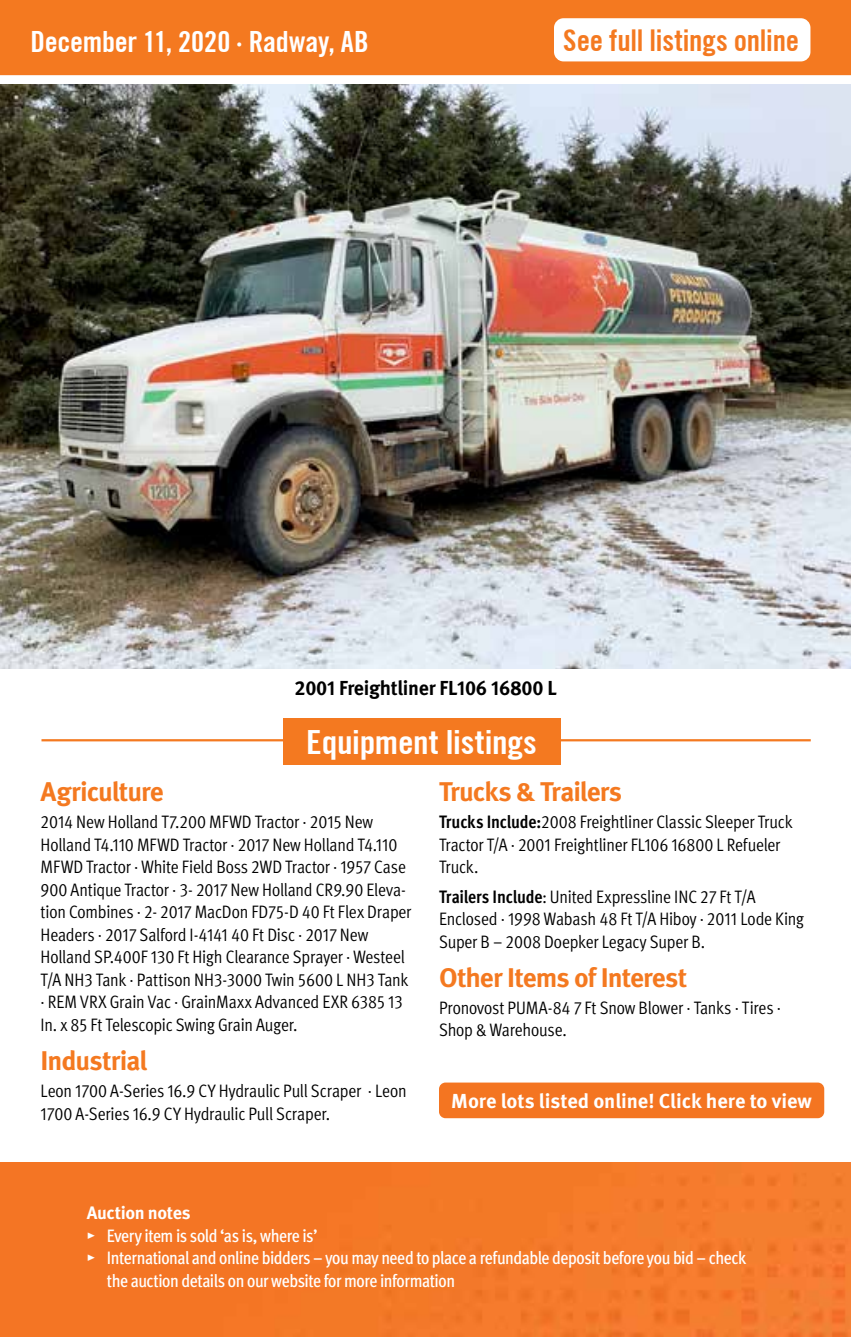
<style>
.page{position:relative;width:851px;height:1337px;background:#fff}
.page>*{position:absolute;margin:0;border:0;box-sizing:border-box;transform-origin:0 0}
.t1{font:700 condensed 33.3px "Trade Gothic No.20";letter-spacing:-.01em;color:#fff;scale:1.05 1}
.t2{font:700 condensed 30.15px "Trade Gothic No.20";letter-spacing:-.01em;color:#f47920}
.t3{font:700 condensed 29.25px "Trade Gothic No.20";letter-spacing:-.01em;color:#fff}
.t4{font:700 27px "Meta Pro";letter-spacing:-.035em;color:#f47920}
.t5{font:700 20.25px "Meta Pro";letter-spacing:-.005em;color:#fff}
.t6{font:700 20.25px "Meta Pro";letter-spacing:-.015em;color:#000}
.t7{font:18px/22.5px "Meta Cond Pro";letter-spacing:-.01em;color:#000}
.t8{font:500 18px "Meta Cond Pro";letter-spacing:-.025em;color:#fff}
.t9{font:700 18px "Meta Pro";letter-spacing:-.02em;color:#fff}
.s1{font-weight:700}
.s2{font-weight:400}
</style>
<div class="page">
<img style="left:0;top:1162px;width:850px;height:174px">
<div style="left:439px;top:1082px;width:385px;height:36px;background:#f47521;border-radius:6px"></div>
<hr style="left:41px;top:739px;width:769px;height:2px;background:#f47920">
<div style="left:283px;top:718px;width:277px;height:47px;background:#f47920"></div>
<img style="left:0;top:84px;width:850px;height:584px">
<div style="left:0;top:0;width:850px;height:76px;background:#f47920"></div>
<div style="left:554px;top:18px;width:256px;height:43px;background:#fff;border-radius:10px"></div>
<h3 class="t3" style="left:30px;top:23px;width:340px">December 11, 2020 · Radway, AB</h3>
<h2 class="t2" style="left:563px;top:22px;width:237px">See full listings online</h2>
<p class="t6" style="left:294px;top:672px;width:264px">2001 Freightliner FL106 16800 L</p>
<h1 class="t1" style="left:306px;top:721px;width:221px">Equipment listings</h1>
<h3 class="t4" style="left:41px;top:771px;width:125px">Agriculture</h3>
<p class="t7" style="left:41px;top:810px;width:372px">2014 New Holland T7.200 MFWD Tractor · 2015 New Holland T4.110 MFWD Tractor · 2017 New Holland T4.110<br>MFWD Tractor · White Field Boss 2WD Tractor · 1957 Case 900 Antique Tractor · 3- 2017 New Holland CR9.90 Eleva&shy;tion Combines · 2- 2017 MacDon FD75-D 40 Ft Flex Draper Headers · 2017 Salford I-4141 40 Ft Disc · 2017 New Holland SP.400F 130 Ft High Clearance Sprayer · Westeel T/A NH3 Tank · Pattison NH3-3000 Twin 5600 L NH3 Tank · REM VRX Grain Vac · GrainMaxx Advanced EXR 6385 13<br>In. x 85 Ft Telescopic Swing Grain Auger.</p>
<h3 class="t4" style="left:41px;top:1039px;width:108px">Industrial</h3>
<p class="t7" style="left:41px;top:1079px;width:367px">Leon 1700 A-Series 16.9 CY Hydraulic Pull Scraper · Leon<br>1700 A-Series 16.9 CY Hydraulic Pull Scraper.</p>
<h3 class="t4" style="left:439px;top:771px;width:184px">Trucks &amp; Trailers</h3>
<p class="t7" style="left:439px;top:810px;width:355px"><span class="s1">Trucks Include:</span>2008 Freightliner Classic Sleeper Truck<br>Tractor T/A · 2001 Freightliner FL106 16800 L Refueler<br>Truck.</p>
<p class="t7" style="left:439px;top:885px;width:366px"><span class="s1">Trailers Include</span>: United Expressline INC 27 Ft T/A<br>Enclosed · 1998 Wabash 48 Ft T/A Hiboy · 2011 Lode King<br>Super B – 2008 Doepker Legacy Super B.</p>
<h3 class="t4" style="left:439px;top:956px;width:250px">Other Items of Interest</h3>
<p class="t7" style="left:439px;top:996px;width:343px">Pronovost PUMA-84 7 Ft Snow Blower · Tanks · Tires ·<br>Shop &amp; Warehouse.</p>
<p class="t5" style="left:451px;top:1085px;width:362px">More lots listed online! Click here to view</p>
<p class="t9" style="left:87px;top:1198px;width:106px">Auction notes</p>
<p class="t8" style="left:87px;top:1224px;width:232px"><span class="s2">▶</span> Every item is sold ‘as is, where is’</p>
<p class="t8" style="left:87px;top:1246px;width:661px"><span class="s2">▶</span> International and online bidders – you may need to place a refundable deposit before you bid – check</p>
<p class="t8" style="left:107px;top:1269px;width:349px">the auction details on our website for more information</p>
</div>
